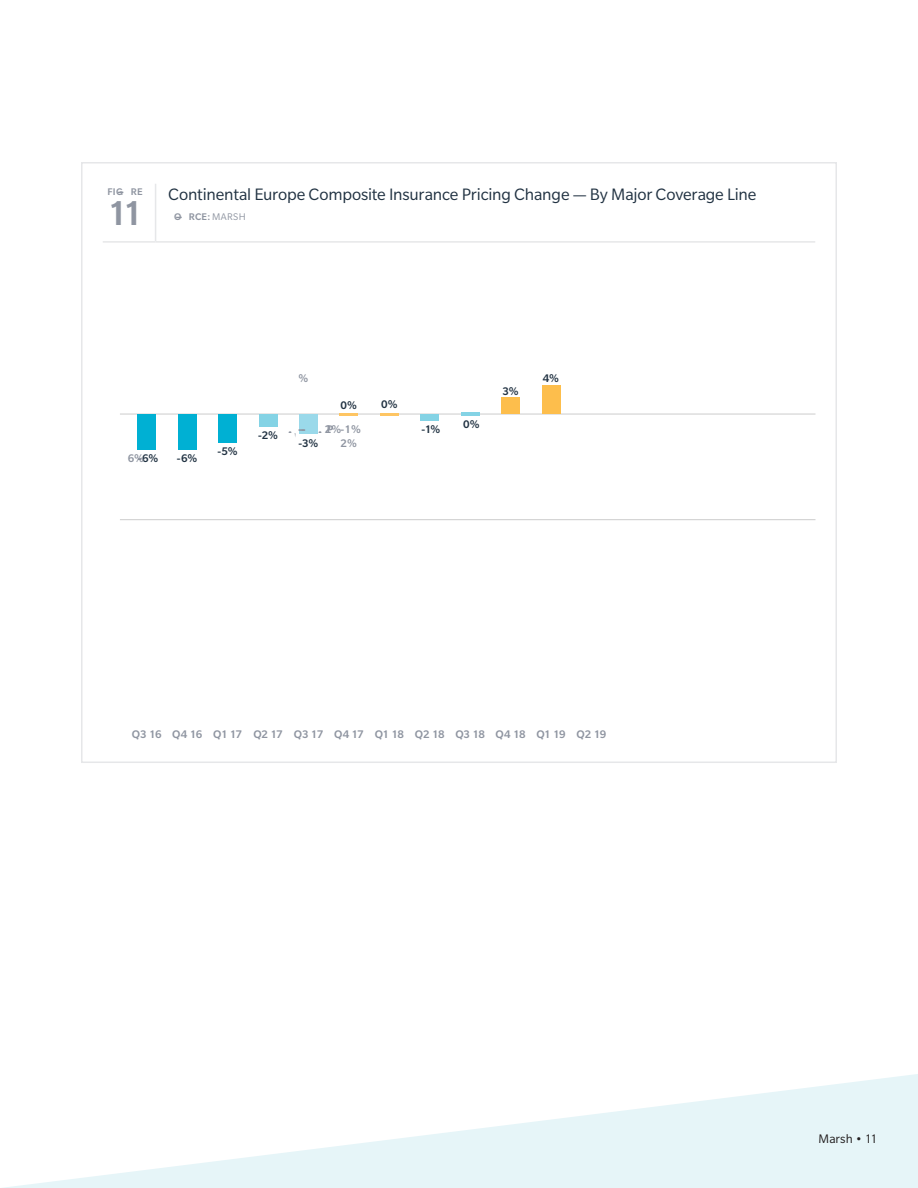
<style>
.page{position:relative;width:918px;height:1188px;background:#fff}
.page>*{position:absolute;margin:0;border:0;box-sizing:border-box;transform-origin:0 0}
.t1{font:500 37.5px "Slate Pro";color:#8f95a1}
.t2{font:18px "Slate Pro";letter-spacing:-.01em;color:#213242}
.t3{font:13.5px "Slate Pro";letter-spacing:.005em;color:#231f20}
.t4{font:500 12px "Slate Pro";letter-spacing:-.035em;color:#8f95a1}
.t5{font:500 12px "Slate Pro";color:#213242}
.t6{font:500 10.5px "Slate Pro";letter-spacing:.03em;color:#8f95a1}
.s1{font-weight:400}
.s2{color:#8f95a1}
</style>
<div class="page">
<svg style="left:3px;top:1074px;width:915px;height:114px;fill:#edf7f9"></svg>
<hr style="left:156px;top:241px;width:659px;height:2px;background:#e6e7e9">
<hr style="left:155px;top:184px;width:1px;height:57px;background:#e6e7e9">
<hr style="left:103px;top:241px;width:53px;height:2px;background:#e6e7e9">
<hr style="left:120px;top:519px;width:695px;height:1px;background:#ccc">
<hr style="left:120px;top:414px;width:695px;height:1px;background:#ccc">
<hr style="left:340px;top:413px;width:18px;height:3px;background:#fec563">
<div style="left:542px;top:385px;width:18px;height:29px;background:#fdbe4c"></div>
<div style="left:501px;top:398px;width:19px;height:16px;background:#fdbe4c"></div>
<hr style="left:461px;top:413px;width:18px;height:3px;background:#84d3e5">
<div style="left:421px;top:414px;width:18px;height:7px;background:#84d3e5"></div>
<hr style="left:380px;top:413px;width:19px;height:3px;background:#fec563">
<div style="left:299px;top:414px;width:19px;height:20px;background:#9ad9ea"></div>
<div style="left:259px;top:414px;width:18px;height:13px;background:#84d3e5"></div>
<div style="left:218px;top:414px;width:19px;height:28px;background:#00b0d3"></div>
<div style="left:178px;top:414px;width:18px;height:35px;background:#00b0d3"></div>
<div style="left:138px;top:414px;width:18px;height:35px;background:#00b0d3"></div>
<p class="t6" style="left:107px;top:186px;width:37px">FIGURE</p>
<h1 class="t1" style="left:107px;top:193px;width:37px">11</h1>
<p class="t2" style="left:168px;top:185px;width:590px">Continental Europe Composite Insurance Pricing Change — By Major Coverage Line</p>
<p class="t6" style="left:168px;top:211px;width:79px">SOURCE: <span class="s1">MARSH</span></p>
<p class="t4" style="left:298px;top:372px;width:11px">%</p>
<p class="t5" style="left:341px;top:399px;width:18px">0%</p>
<p class="t5" style="left:381px;top:398px;width:18px">0%</p>
<p class="t5" style="left:502px;top:384px;width:18px">3%</p>
<p class="t5" style="left:543px;top:372px;width:18px">4%</p>
<p class="t4" style="left:128px;top:451px;width:18px">6%</p>
<p class="t5" style="left:138px;top:451px;width:22px"><span class="s2">-</span>6%</p>
<p class="t5" style="left:177px;top:451px;width:22px">-6%</p>
<p class="t5" style="left:217px;top:445px;width:22px">-5%</p>
<p class="t5" style="left:258px;top:429px;width:22px">-2%</p>
<p class="t4" style="left:289px;top:423px;width:73px">en-USe P2%-1%</p>
<p class="t5" style="left:298px;top:437px;width:22px">-3%</p>
<p class="t4" style="left:341px;top:437px;width:18px">2%</p>
<p class="t5" style="left:422px;top:423px;width:20px">-1%</p>
<p class="t5" style="left:463px;top:418px;width:18px">0%</p>
<p class="t4" style="left:132px;top:728px;width:476px">Q3 16 Q4 16 Q1 17 Q2 17 Q3 17 Q4 17 Q1 18 Q2 18 Q3 18 Q4 18 Q1 19 Q2 19</p>
<p class="t3" style="left:819px;top:1132px;width:60px">Marsh • 11</p>
</div>
